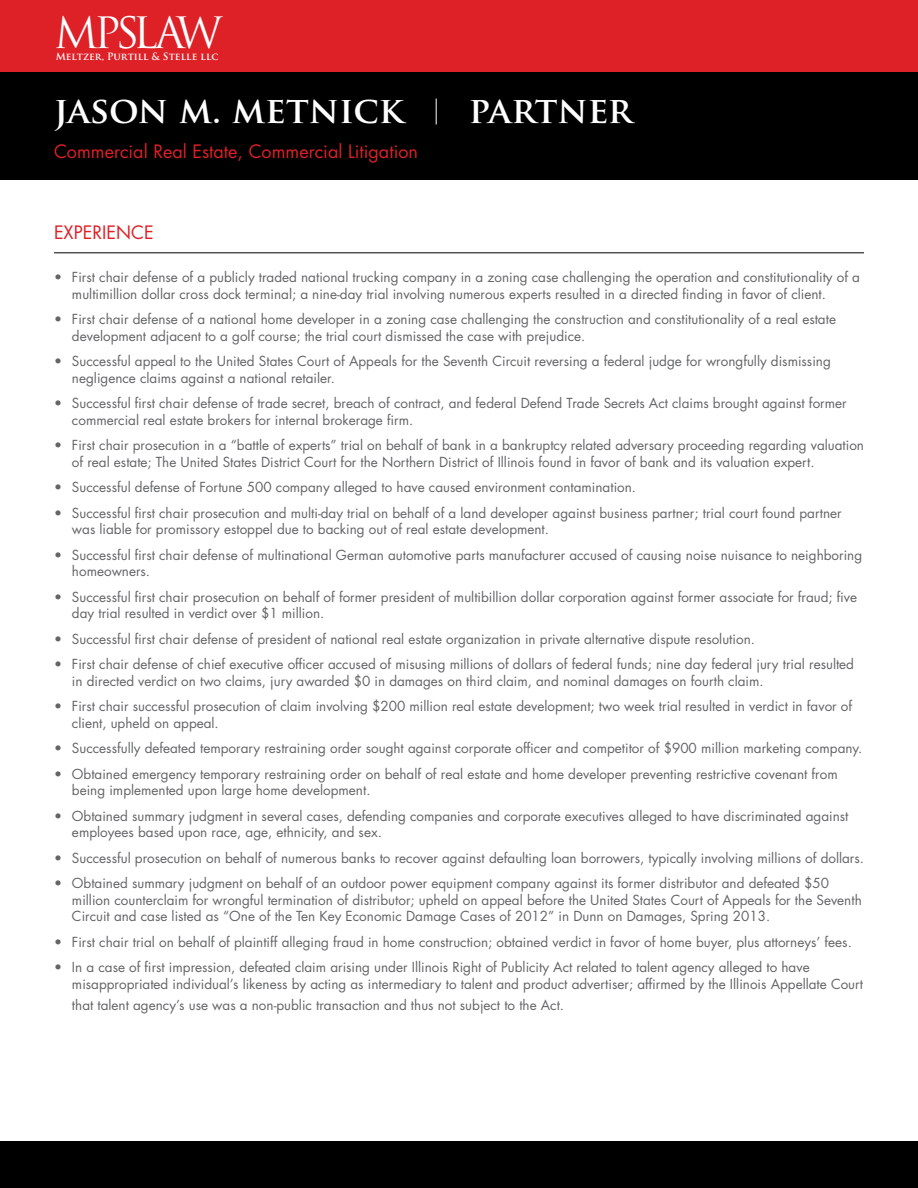
<style>
.page{position:relative;width:918px;height:1188px;background:#fff}
.page>*{position:absolute;margin:0;border:0;box-sizing:border-box;transform-origin:0 0}
.t1{font:42.15px "Trajan Pro";letter-spacing:-.115em;color:#fff}
.t2{font:700 36px "Trajan Pro";color:#fff}
.t3{font:18px "Futura";color:#de2027}
.t4{font:13.5px/16.5px "Futura";color:#636466}
.t5{font:700 9.75px "Trajan Pro";color:#fff}
</style>
<div class="page">
<div style="left:0;top:0;width:918px;height:72px;background:#de2027"></div>
<div style="left:0;top:72px;width:918px;height:108px;background:#000"></div>
<hr style="left:54px;top:252px;width:810px;height:1px;background:#000">
<svg style="left:436px;top:99px;width:1px;height:25px"></svg>
<div style="left:0;top:1141px;width:918px;height:47px;background:#000"></div>
<h1 class="t1" style="left:54px;top:6px;width:132px">MPSLA</h1>
<p class="t5" style="left:56px;top:51px;width:164px">Meltzer, Purtill &amp; Stelle llc</p>
<h1 class="t1" style="left:176px;top:6px;width:48px">W</h1>
<h2 class="t2" style="left:54px;top:88px;width:351px">jason m. metnick</h2>
<h2 class="t2" style="left:469px;top:88px;width:165px">partner</h2>
<h3 class="t3" style="left:54px;top:139px;width:366px">Commercial Real Estate, Commercial Litigation</h3>
<h3 class="t3" style="left:54px;top:221px;width:101px">EXPERIENCE</h3>
<p class="t4" style="left:72px;top:269px;width:790px;text-indent:-18px">• First chair defense of a publicly traded national trucking company in a zoning case challenging the operation and constitutionality of a multimillion dollar cross dock terminal; a nine-day trial involving numerous experts resulted in a directed finding in favor of client.</p>
<p class="t4" style="left:72px;top:311px;width:766px;text-indent:-18px">• First chair defense of a national home developer in a zoning case challenging the construction and constitutionality of a real estate development adjacent to a golf course; the trial court dismissed the case with prejudice.</p>
<p class="t4" style="left:72px;top:353px;width:760px;text-indent:-18px">• Successful appeal to the United States Court of Appeals for the Seventh Circuit reversing a federal judge for wrongfully dismissing negligence claims against a national retailer.</p>
<p class="t4" style="left:72px;top:395px;width:776px;text-indent:-18px">• Successful first chair defense of trade secret, breach of contract, and federal Defend Trade Secrets Act claims brought against former commercial real estate brokers for internal brokerage firm.</p>
<p class="t4" style="left:72px;top:437px;width:794px;text-indent:-18px">• First chair prosecution in a “battle of experts” trial on behalf of bank in a bankruptcy related adversary proceeding regarding valuation of real estate; The United States District Court for the Northern District of Illinois found in favor of bank and its valuation expert.</p>
<p class="t4" style="left:54px;top:479px;width:584px">• Successful defense of Fortune 500 company alleged to have caused environment contamination.</p>
<p class="t4" style="left:72px;top:505px;width:771px;text-indent:-18px">• Successful first chair prosecution and multi-day trial on behalf of a land developer against business partner; trial court found partner was liable for promissory estoppel due to backing out of real estate development.</p>
<p class="t4" style="left:72px;top:547px;width:792px;text-indent:-18px">• Successful first chair defense of multinational German automotive parts manufacturer accused of causing noise nuisance to neighboring homeowners.</p>
<p class="t4" style="left:72px;top:589px;width:787px;text-indent:-18px">• Successful first chair prosecution on behalf of former president of multibillion dollar corporation against former associate for fraud; five day trial resulted in verdict over $1 million.</p>
<p class="t4" style="left:54px;top:631px;width:702px">• Successful first chair defense of president of national real estate organization in private alternative dispute resolution.</p>
<p class="t4" style="left:72px;top:656px;width:784px;text-indent:-18px">• First chair defense of chief executive officer accused of misusing millions of dollars of federal funds; nine day federal jury trial resulted in directed verdict on two claims, jury awarded $0 in damages on third claim, and nominal damages on fourth claim.</p>
<p class="t4" style="left:72px;top:698px;width:782px;text-indent:-18px">• First chair successful prosecution of claim involving $200 million real estate development; two week trial resulted in verdict in favor of client, upheld on appeal.</p>
<p class="t4" style="left:54px;top:740px;width:810px">• Successfully defeated temporary restraining order sought against corporate officer and competitor of $900 million marketing company.</p>
<p class="t4" style="left:72px;top:766px;width:767px;text-indent:-18px">• Obtained emergency temporary restraining order on behalf of real estate and home developer preventing restrictive covenant from being implemented upon large home development.</p>
<p class="t4" style="left:72px;top:808px;width:778px;text-indent:-18px">• Obtained summary judgment in several cases, defending companies and corporate executives alleged to have discriminated against employees based upon race, age, ethnicity, and sex.</p>
<p class="t4" style="left:54px;top:850px;width:812px">• Successful prosecution on behalf of numerous banks to recover against defaulting loan borrowers, typically involving millions of dollars.</p>
<p class="t4" style="left:72px;top:875px;width:791px;text-indent:-18px">• Obtained summary judgment on behalf of an outdoor power equipment company against its former distributor and defeated $50 million counterclaim for wrongful termination of distributor; upheld on appeal before the United States Court of Appeals for the Seventh<br>Circuit and case listed as “One of the Ten Key Economic Damage Cases of 2012” in Dunn on Damages, Spring 2013.</p>
<p class="t4" style="left:54px;top:934px;width:799px">• First chair trial on behalf of plaintiff alleging fraud in home construction; obtained verdict in favor of home buyer, plus attorneys’ fees.</p>
<p class="t4" style="left:72px;top:959px;width:793px;text-indent:-18px">• In a case of first impression, defeated claim arising under Illinois Right of Publicity Act related to talent agency alleged to have misappropriated individual’s likeness by acting as intermediary to talent and product advertiser; affirmed by the Illinois Appellate Court</p>
<p class="t4" style="left:72px;top:997px;width:494px">that talent agency’s use was a non-public transaction and thus not subject to the Act.</p>
</div>
